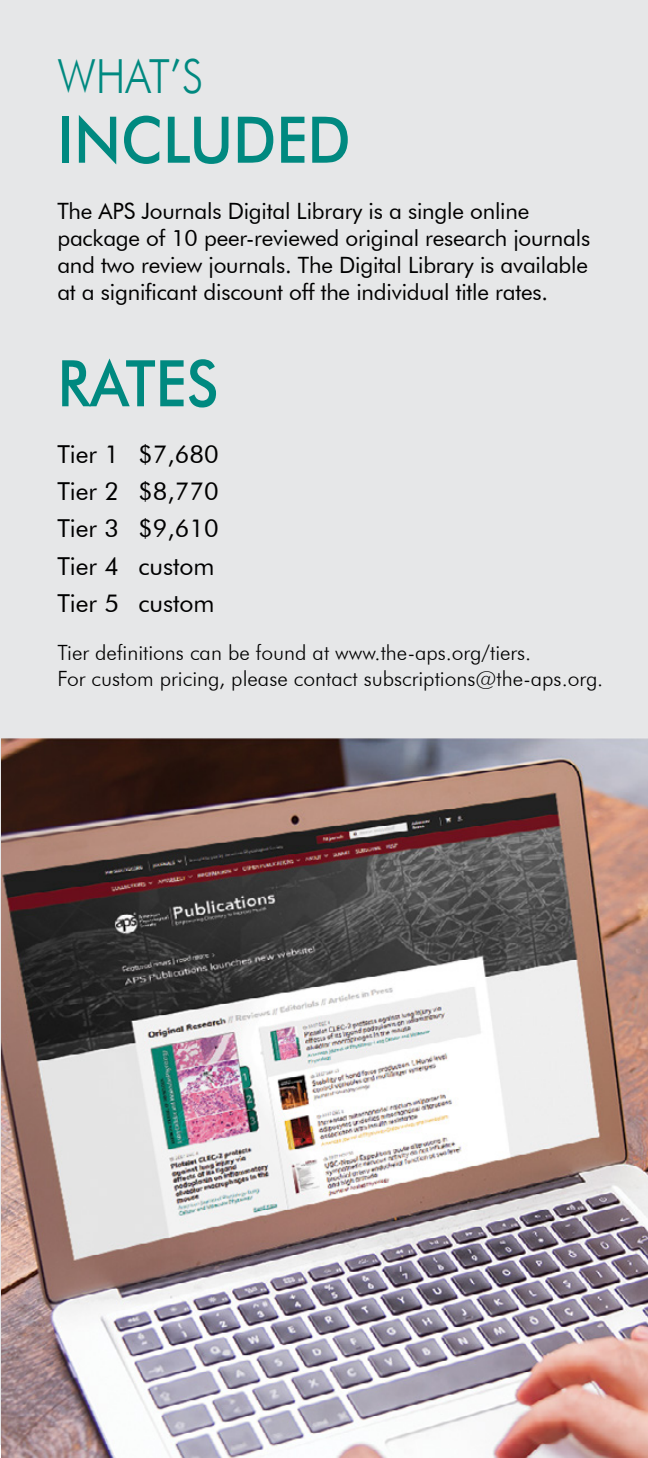
<style>
.page{position:relative;width:648px;height:1458px;background:#fff}
.page>*{position:absolute;margin:0;border:0;box-sizing:border-box;transform-origin:0 0}
.t1{font:500 64.35px "Futura BT";color:#008980;scale:.91 1}
.t2{font:300 47.02px "Futura BT";color:#008980;scale:.91 1}
.t3{font:24.75px/37.1px "Futura BT";color:#000}
.t4{font:22.5px/27px "Futura BT";letter-spacing:-.01em;color:#000}
.t5{font:300 21.15px/25.9px "Futura BT";color:#000}
</style>
<div class="page">
<div style="left:0;top:0;width:648px;height:1444px;background:#e6e7e8"></div>
<img style="left:2px;top:738px;width:646px;height:720px">
<h2 class="t2" style="left:57px;top:47px;width:162px">WHAT’S</h2>
<h1 class="t1" style="left:57px;top:101px;width:324px">INCLUDED</h1>
<p class="t4" style="left:57px;top:198px;width:534px">The APS Journals Digital Library is a single online package of 10 peer-reviewed original research journals and two review journals. The Digital Library is available at a significant discount off the individual title rates.</p>
<h1 class="t1" style="left:57px;top:344px;width:179px">RATES</h1>
<p class="t3" style="left:57px;top:436px;width:163px">Tier 1 $7,680<br>Tier 2 $8,770<br>Tier 3 $9,610<br>Tier 4 custom<br>Tier 5 custom</p>
<p class="t5" style="left:57px;top:639px;width:547px">Tier definitions can be found at www.the-aps.org/tiers.<br>For custom pricing, please contact subscriptions@the-aps.org.</p>
</div>
